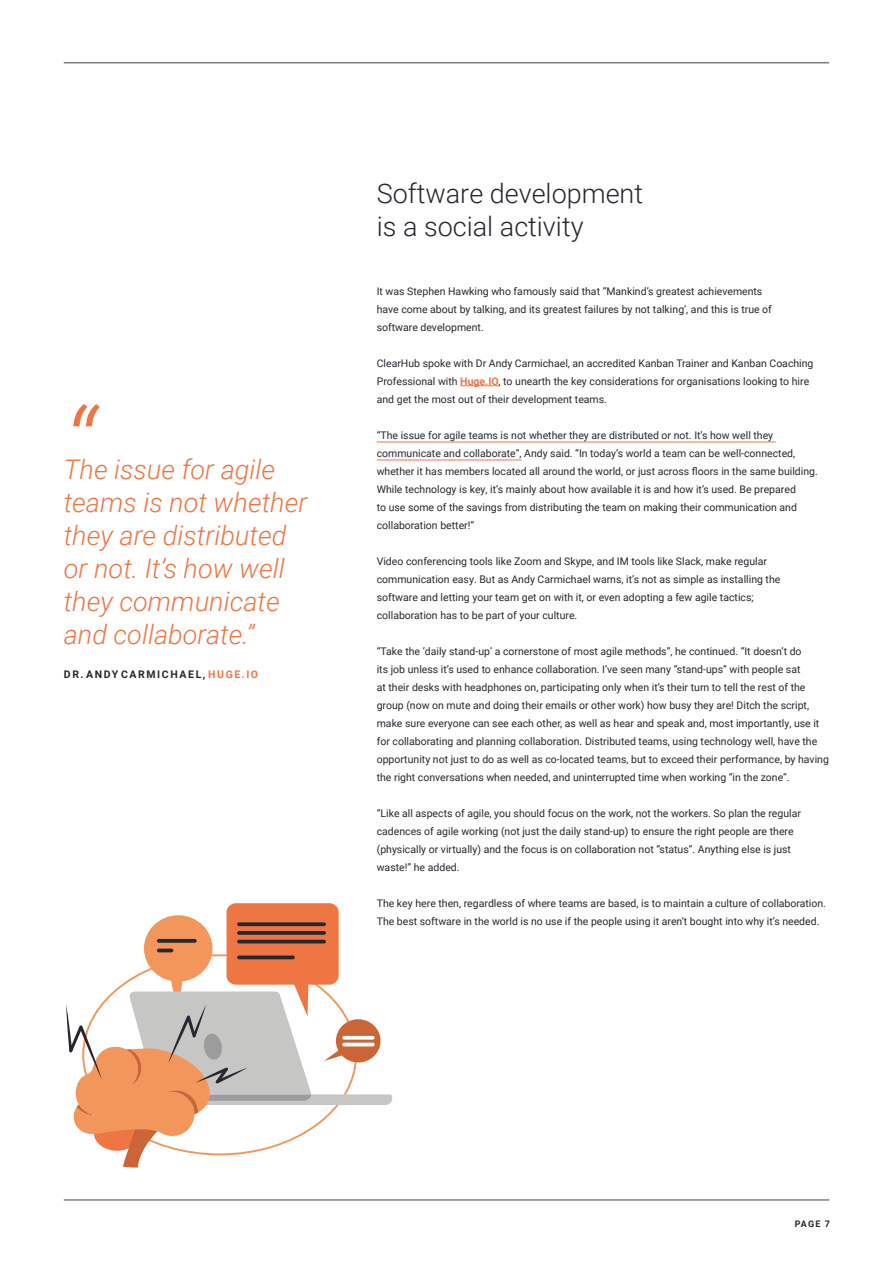
<style>
.page{position:relative;width:893px;height:1263px;background:#fff}
.page>*{position:absolute;margin:0;border:0;box-sizing:border-box;transform-origin:0 0}
.t1{font:italic 300 105px "Roboto";color:#ee7644}
.t2{font:italic 300 27px/33px "Roboto";color:#ee7644}
.t3{font:300 27px/33px "Roboto";color:#27282f}
.t4{font:10.5px/18px "Roboto";color:#27282f}
.t5{font:700 10.5px "Roboto";letter-spacing:.155em;color:#27282f}
.t6{font:700 9px "Roboto";color:#27282f}
.s1{color:#ee7644}
.s2{font-weight:700;color:#ee7644}
</style>
<div class="page">
<hr style="left:64px;top:62px;width:765px;height:1px;background:#807c82">
<hr style="left:64px;top:1199px;width:765px;height:2px;background:#807c82">
<hr style="left:460px;top:385px;width:39px;height:1px;background:#ee7644">
<hr style="left:377px;top:442px;width:399px;height:1px;background:#ee7644">
<hr style="left:377px;top:460px;width:145px;height:1px;background:#ee7644">
<div style="left:144px;top:915px;width:68px;height:67px;background:#f3965b;border-radius:50%"></div>
<div style="left:227px;top:903px;width:112px;height:82px;background:#ee7642;border-radius:9px"></div>
<svg style="left:66px;top:960px;width:326px;height:207px"></svg>
<svg style="left:237px;top:922px;width:89px;height:4px"></svg>
<svg style="left:237px;top:931px;width:89px;height:4px"></svg>
<hr style="left:237px;top:940px;width:89px;height:3px;background:#25282f;border-radius:2px">
<svg style="left:237px;top:955px;width:58px;height:4px"></svg>
<svg style="left:157px;top:939px;width:40px;height:4px"></svg>
<svg style="left:157px;top:948px;width:16px;height:4px"></svg>
<svg style="left:342px;top:1036px;width:33px;height:4px"></svg>
<hr style="left:342px;top:1043px;width:33px;height:3px;background:#fff;border-radius:2px">
<h1 class="t1" style="left:64px;top:373px;width:32px">“</h1>
<h2 class="t2" style="left:64px;top:452px;width:245px">The issue for agile teams is not whether they are distributed or not. It’s how well they communicate and collaborate.”</h2>
<p class="t5" style="left:64px;top:666px;width:196px">DR. ANDY CARMICHAEL, <span class="s1">HUGE.IO</span></p>
<h2 class="t3" style="left:377px;top:176px;width:268px">Software development is a social activity</h2>
<p class="t4" style="left:377px;top:282px;width:397px">It was Stephen Hawking who famously said that “Mankind’s greatest achievements have come about by talking, and its greatest failures by not talking’, and this is true of software development.</p>
<p class="t4" style="left:377px;top:354px;width:438px">ClearHub spoke with Dr Andy Carmichael, an accredited Kanban Trainer and Kanban Coaching<br>Professional with <span class="s2">Huge.IO</span>, to unearth the key considerations for organisations looking to hire and get the most out of their development teams.</p>
<p class="t4" style="left:377px;top:426px;width:443px">“The issue for agile teams is not whether they are distributed or not. It’s how well they communicate and collaborate”, Andy said. “In today’s world a team can be well-connected, whether it has members located all around the world, or just across floors in the same building.<br>While technology is key, it’s mainly about how available it is and how it’s used. Be prepared<br>to use some of the savings from distributing the team on making their communication and collaboration better!”</p>
<p class="t4" style="left:377px;top:552px;width:405px">Video conferencing tools like Zoom and Skype, and IM tools like Slack, make regular communication easy. But as Andy Carmichael warns, it’s not as simple as installing the software and letting your team get on with it, or even adopting a few agile tactics; collaboration has to be part of your culture.</p>
<p class="t4" style="left:377px;top:642px;width:454px">“Take the ‘daily stand-up’ a cornerstone of most agile methods”, he continued. “It doesn’t do<br>its job unless it’s used to enhance collaboration. I’ve seen many “stand-ups” with people sat<br>at their desks with headphones on, participating only when it’s their turn to tell the rest of the group (now on mute and doing their emails or other work) how busy they are! Ditch the script, make sure everyone can see each other, as well as hear and speak and, most importantly, use it for collaborating and planning collaboration. Distributed teams, using technology well, have the opportunity not just to do as well as co-located teams, but to exceed their performance, by having the right conversations when needed, and uninterrupted time when working “in the zone”.</p>
<p class="t4" style="left:377px;top:804px;width:426px">“Like all aspects of agile, you should focus on the work, not the workers. So plan the regular cadences of agile working (not just the daily stand-up) to ensure the right people are there (physically or virtually) and the focus is on collaboration not “status”. Anything else is just waste!” he added.</p>
<p class="t4" style="left:377px;top:894px;width:451px">The key here then, regardless of where teams are based, is to maintain a culture of collaboration.<br>The best software in the world is no use if the people using it aren’t bought into why it’s needed.</p>
<p class="t6" style="left:795px;top:1217px;width:37px">PAGE 7</p>
</div>
